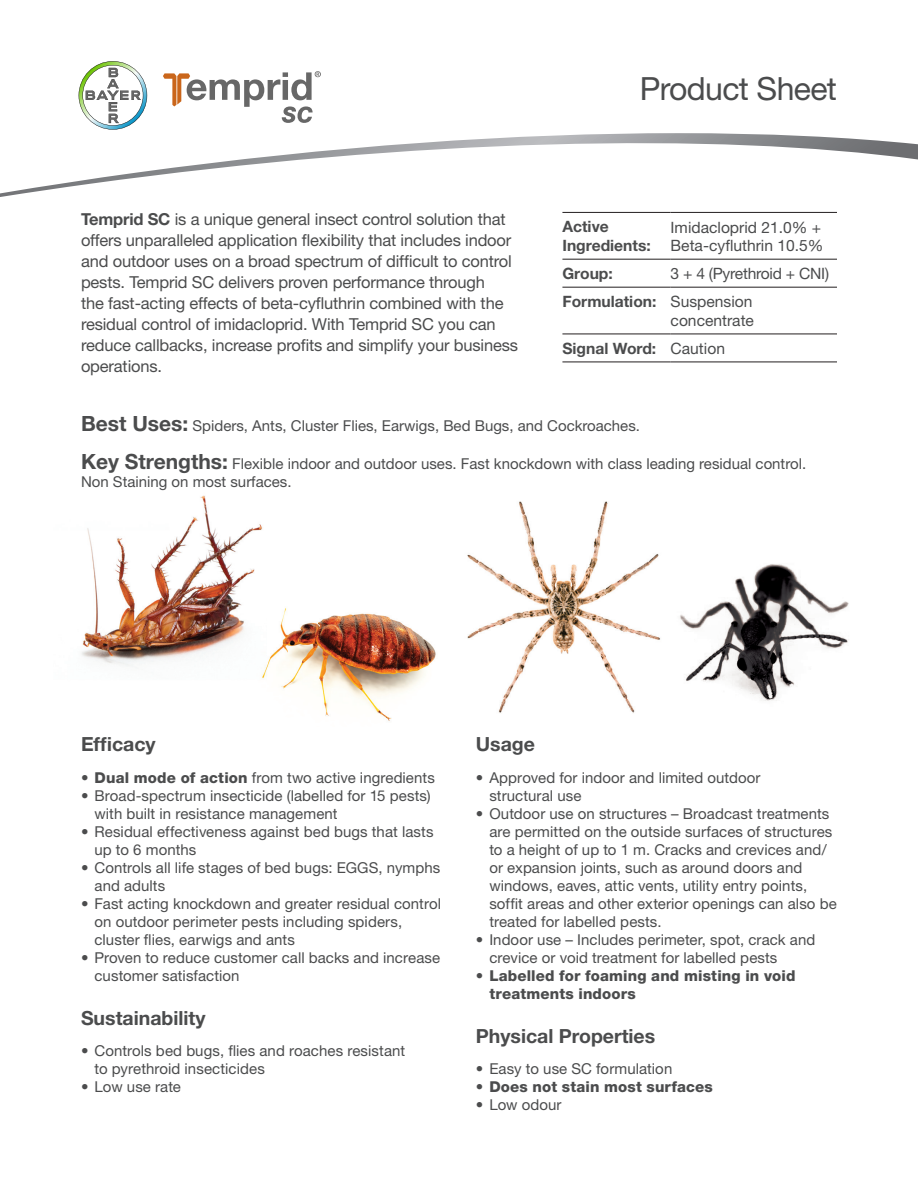
<style>
.page{position:relative;width:918px;height:1188px;background:#fff}
.page>*{position:absolute;margin:0;border:0;box-sizing:border-box;transform-origin:0 0}
.t1{font:31.95px "Helvetica Neue";letter-spacing:-.02em;color:#4b4c4d}
.t2{font:700 19.5px "Helvetica Neue";color:#4b4c4d}
.t3{font:16.5px/21px "Helvetica Neue";letter-spacing:-.01em;color:#4b4c4d}
.t4{font:15.6px/27.9px "Helvetica Neue";color:#4b4c4d}
.t5{font:700 15.6px/18.8px "Helvetica Neue";color:#4b4c4d}
.t6{font:15px/18px "Helvetica Neue";letter-spacing:.005em;color:#4b4c4d}
.t7{font:800 15px/18px "Helvetica Neue";letter-spacing:.01em;color:#4b4c4d}
.s1{font-weight:700}
.s2{font-weight:700;font-size:21px}
.s3{font-weight:800}
</style>
<div class="page">
<svg style="left:0;top:133px;width:918px;height:64px"></svg>
<hr style="left:562px;top:212px;width:109px;height:1px;background:#231f20">
<hr style="left:671px;top:212px;width:166px;height:1px;background:#231f20">
<hr style="left:562px;top:259px;width:109px;height:1px;background:#231f20">
<hr style="left:671px;top:259px;width:166px;height:1px;background:#231f20">
<hr style="left:562px;top:287px;width:109px;height:1px;background:#231f20">
<hr style="left:671px;top:287px;width:166px;height:1px;background:#231f20">
<hr style="left:562px;top:333px;width:109px;height:1px;background:#231f20">
<hr style="left:671px;top:333px;width:166px;height:1px;background:#231f20">
<hr style="left:562px;top:361px;width:109px;height:1px;background:#231f20">
<hr style="left:671px;top:361px;width:166px;height:1px;background:#231f20">
<svg style="left:163px;top:71px;width:158px;height:52px"></svg>
<svg style="left:79px;top:61px;width:68px;height:69px"></svg>
<img style="left:81px;top:495px;width:181px;height:171px">
<img style="left:250px;top:595px;width:186px;height:126px">
<img style="left:467px;top:501px;width:193px;height:212px">
<img style="left:680px;top:564px;width:169px;height:137px">
<h1 class="t1" style="left:640px;top:70px;width:199px">Product Sheet</h1>
<p class="t3" style="left:81px;top:208px;width:439px"><span class="s1">Temprid SC</span> is a unique general insect control solution that offers unparalleled application flexibility that includes indoor and outdoor uses on a broad spectrum of difficult to control pests. Temprid SC delivers proven performance through<br>the fast-acting effects of beta-cyfluthrin combined with the residual control of imidacloprid. With Temprid SC you can reduce callbacks, increase profits and simplify your business operations.</p>
<p class="t5" style="left:562px;top:217px;width:90px">Active<br>Ingredients:</p>
<p class="t4" style="left:671px;top:217px;width:154px;line-height:18.8px">Imidacloprid 21.0% +<br>Beta-cyfluthrin 10.5%</p>
<p class="t5" style="left:562px;top:264px;width:52px">Group:</p>
<p class="t4" style="left:562px;top:260px;width:268px;text-indent:108px">3 + 4 (Pyrethroid + CNI)<br><span class="s1">Formulation:</span> Suspension</p>
<p class="t4" style="left:562px;top:306px;width:193px;text-indent:108px">concentrate<br><span class="s1">Signal Word:</span> Caution</p>
<p class="t6" style="left:81px;top:417px;width:561px"><span class="s2">Best Uses:</span> Spiders, Ants, Cluster Flies, Earwigs, Bed Bugs, and Cockroaches.</p>
<p class="t6" style="left:81px;top:455px;width:727px"><span class="s2">Key Strengths:</span> Flexible indoor and outdoor uses. Fast knockdown with class leading residual control.<br>Non Staining on most surfaces.</p>
<h2 class="t2" style="left:81px;top:732px;width:76px">Efficacy</h2>
<p class="t6" style="left:81px;top:768px;width:355px"><span class="s3">• Dual mode of action</span> from two active ingredients</p>
<p class="t6" style="left:94px;top:786px;width:338px;text-indent:-14px">• Broad-spectrum insecticide (labelled for 15 pests) with built in resistance management</p>
<p class="t6" style="left:94px;top:822px;width:341px;text-indent:-14px">• Residual effectiveness against bed bugs that lasts up to 6 months</p>
<p class="t6" style="left:94px;top:858px;width:347px;text-indent:-14px">• Controls all life stages of bed bugs: EGGS, nymphs and adults</p>
<p class="t6" style="left:94px;top:894px;width:348px;text-indent:-14px">• Fast acting knockdown and greater residual control on outdoor perimeter pests including spiders, cluster flies, earwigs and ants</p>
<p class="t6" style="left:94px;top:948px;width:347px;text-indent:-14px">• Proven to reduce customer call backs and increase customer satisfaction</p>
<h2 class="t2" style="left:81px;top:1006px;width:126px">Sustainability</h2>
<p class="t6" style="left:94px;top:1042px;width:312px;text-indent:-14px">• Controls bed bugs, flies and roaches resistant to pyrethroid insecticides</p>
<p class="t6" style="left:81px;top:1078px;width:101px">• Low use rate</p>
<h2 class="t2" style="left:476px;top:732px;width:61px">Usage</h2>
<p class="t6" style="left:489px;top:768px;width:273px;text-indent:-14px">• Approved for indoor and limited outdoor structural use</p>
<p class="t6" style="left:489px;top:804px;width:349px;text-indent:-14px">• Outdoor use on structures – Broadcast treatments are permitted on the outside surfaces of structures to a height of up to 1 m. Cracks and crevices and/ or expansion joints, such as around doors and windows, eaves, attic vents, utility entry points, soffit areas and other exterior openings can also be treated for labelled pests.</p>
<p class="t6" style="left:489px;top:930px;width:328px;text-indent:-14px">• Indoor use – Includes perimeter, spot, crack and crevice or void treatment for labelled pests</p>
<p class="t7" style="left:489px;top:966px;width:308px;text-indent:-14px">• Labelled for foaming and misting in void treatments indoors</p>
<h2 class="t2" style="left:476px;top:1024px;width:181px">Physical Properties</h2>
<p class="t6" style="left:476px;top:1060px;width:198px">• Easy to use SC formulation</p>
<p class="t7" style="left:476px;top:1078px;width:239px">• Does not stain most surfaces</p>
<p class="t6" style="left:476px;top:1096px;width:87px">• Low odour</p>
</div>
